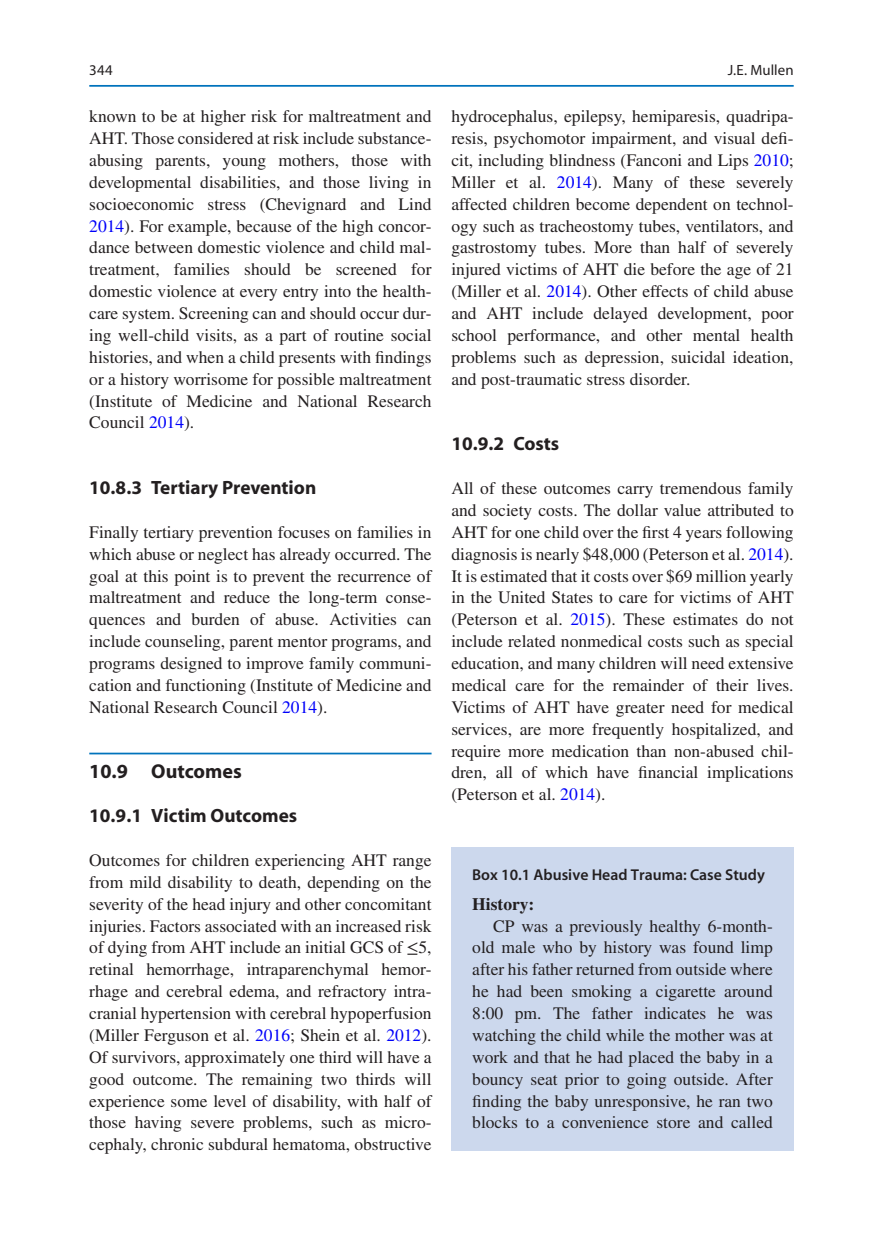
<style>
.page{position:relative;width:883px;height:1260px;background:#fff}
.page>*{position:absolute;margin:0;border:0;box-sizing:border-box;transform-origin:0 0}
.t1{font:700 20.12px "Fwbchw Myriad";color:#231f20}
.t2{font:700 19.25px "Fwbchw Myriad";color:#231f20}
.t3{font:17.5px/21.9px "Rbmmjb Times";color:#231f20;text-align:justify}
.t4{font:700 17.5px "Qbjxth Times";color:#231f20}
.t5{font:600 15.75px "Txvxtr Myriad";color:#231f20}
.t6{font:14.88px "Kshtfm Myriad";letter-spacing:.005em;color:#231f20}
.t7{font:14.88px "Qwktxp Myriad";color:#231f20}
.s1{color:#0000fa}
.s2{font-family:"Tgmmcd STIX General"}
</style>
<div class="page">
<hr style="left:89px;top:753px;width:343px;height:1px;background:#0073bc">
<div style="left:451px;top:847px;width:343px;height:303px;background:#ccd8ed"></div>
<hr style="left:89px;top:85px;width:705px;height:2px;background:#0073bc">
<p class="t7" style="left:89px;top:63px;width:25px">344</p>
<p class="t3" style="left:89px;top:105px;width:344px">known to be at higher risk for maltreatment and AHT. Those considered at risk include substance&shy;abusing parents, young mothers, those with developmental disabilities, and those living in socioeconomic stress (Chevignard and Lind <span class="s1">2014</span>). For example, because of the high concor&shy;dance between domestic violence and child mal&shy;treatment, families should be screened for domestic violence at every entry into the health&shy;care system. Screening can and should occur dur&shy;ing well-child visits, as a part of routine social histories, and when a child presents with findings or a history worrisome for possible maltreatment (Institute of Medicine and National Research Council <span class="s1">2014</span>).</p>
<p class="t2" style="left:89px;top:478px;width:229px">10.8.3 Tertiary Prevention</p>
<p class="t3" style="left:89px;top:521px;width:344px">Finally tertiary prevention focuses on families in which abuse or neglect has already occurred. The goal at this point is to prevent the recurrence of maltreatment and reduce the long-term conse&shy;quences and burden of abuse. Activities can include counseling, parent mentor programs, and programs designed to improve family communi&shy;cation and functioning (Institute of Medicine and National Research Council <span class="s1">2014</span>).</p>
<p class="t1" style="left:89px;top:761px;width:154px">10.9 Outcomes</p>
<p class="t2" style="left:89px;top:806px;width:209px">10.9.1 Victim Outcomes</p>
<p class="t3" style="left:89px;top:849px;width:344px">Outcomes for children experiencing AHT range from mild disability to death, depending on the severity of the head injury and other concomitant injuries. Factors associated with an increased risk of dying from AHT include an initial GCS of <span class="s2">≤</span>5, retinal hemorrhage, intraparenchymal hemor&shy;rhage and cerebral edema, and refractory intra&shy;cranial hypertension with cerebral hypoperfusion (Miller Ferguson et al. <span class="s1">2016</span>; Shein et al. <span class="s1">2012</span>).<br>Of survivors, approximately one third will have a good outcome. The remaining two thirds will experience some level of disability, with half of those having severe problems, such as micro&shy;cephaly, chronic subdural hematoma, obstructive</p>
<p class="t6" style="left:728px;top:63px;width:68px">J.E. Mullen</p>
<p class="t3" style="left:451px;top:105px;width:344px">hydrocephalus, epilepsy, hemiparesis, quadripa&shy;resis, psychomotor impairment, and visual defi&shy;cit, including blindness (Fanconi and Lips <span class="s1">2010</span>; Miller et al. <span class="s1">2014</span>). Many of these severely affected children become dependent on technol&shy;ogy such as tracheostomy tubes, ventilators, and gastrostomy tubes. More than half of severely injured victims of AHT die before the age of 21 (Miller et al. <span class="s1">2014</span>). Other effects of child abuse and AHT include delayed development, poor school performance, and other mental health problems such as depression, suicidal ideation, and post-traumatic stress disorder.</p>
<p class="t2" style="left:451px;top:434px;width:109px">10.9.2 Costs</p>
<p class="t3" style="left:451px;top:477px;width:344px">All of these outcomes carry tremendous family and society costs. The dollar value attributed to AHT for one child over the first 4 years following diagnosis is nearly $48,000 (Peterson et al. <span class="s1">2014</span>).<br>It is estimated that it costs over $69 million yearly in the United States to care for victims of AHT (Peterson et al. <span class="s1">2015</span>). These estimates do not include related nonmedical costs such as special education, and many children will need extensive medical care for the remainder of their lives.<br>Victims of AHT have greater need for medical services, are more frequently hospitalized, and require more medication than non-abused chil&shy;dren, all of which have financial implications (Peterson et al. <span class="s1">2014</span>).</p>
<p class="t5" style="left:472px;top:866px;width:294px">Box 10.1 Abusive Head Trauma: Case Study</p>
<p class="t4" style="left:472px;top:893px;width:64px">History:</p>
<p class="t3" style="left:472px;top:915px;width:302px;text-indent:21px">CP was a previously healthy 6-month&shy;old male who by history was found limp after his father returned from outside where he had been smoking a cigarette around 8:00 pm. The father indicates he was watching the child while the mother was at work and that he had placed the baby in a bouncy seat prior to going outside. After finding the baby unresponsive, he ran two blocks to a convenience store and called</p>
</div>
